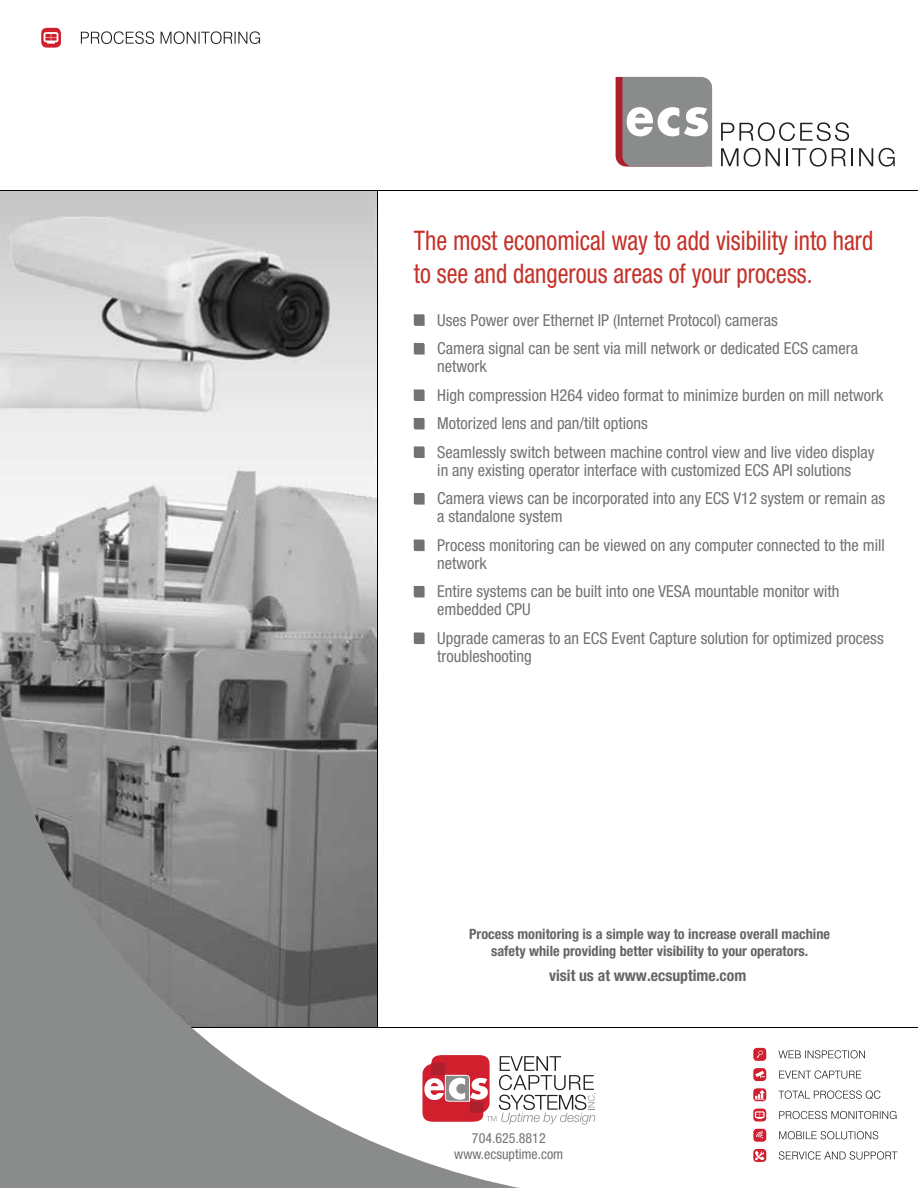
<style>
.page{position:relative;width:918px;height:1188px;background:#fff}
.page>*{position:absolute;margin:0;border:0;box-sizing:border-box;transform-origin:0 0}
.t1{font:condensed 27px/33px "Helvetica Neue LT Std";color:#c43129;scale:.9 1}
.t2{font:condensed 16.5px/28.5px "Helvetica Neue LT Std";color:#717271}
.t3{font:700 condensed 15.75px "Helvetica Neue LT Std";color:#646567}
.t4{font:700 condensed 14.25px/17.1px "Helvetica Neue LT Std";color:#646567;text-align:center}
.t5{font:condensed 13.95px/15.3px "Helvetica Neue LT Std";color:#717271;text-align:center}
</style>
<div class="page">
<img style="left:0;top:191px;width:378px;height:390px">
<svg style="left:414px;top:314px;width:11px;height:12px"></svg>
<svg style="left:414px;top:343px;width:11px;height:12px"></svg>
<svg style="left:414px;top:389px;width:11px;height:12px"></svg>
<svg style="left:414px;top:418px;width:11px;height:12px"></svg>
<svg style="left:414px;top:446px;width:11px;height:12px"></svg>
<svg style="left:414px;top:493px;width:11px;height:12px"></svg>
<svg style="left:414px;top:540px;width:11px;height:11px"></svg>
<svg style="left:81px;top:31px;width:179px;height:13px"></svg>
<div style="left:41px;top:28px;width:20px;height:20px;background:#d0202e;border-radius:5px"></div>
<svg style="left:44px;top:32px;width:14px;height:12px"></svg>
<svg style="left:721px;top:122px;width:128px;height:19px"></svg>
<svg style="left:721px;top:148px;width:17px;height:18px"></svg>
<svg style="left:744px;top:148px;width:36px;height:19px"></svg>
<svg style="left:786px;top:148px;width:67px;height:19px"></svg>
<svg style="left:859px;top:148px;width:14px;height:18px"></svg>
<svg style="left:879px;top:148px;width:16px;height:19px"></svg>
<svg style="left:616px;top:77px;width:96px;height:90px"></svg>
<div style="left:753px;top:1048px;width:13px;height:13px;background:#d0202e;border-radius:4px"></div>
<svg style="left:757px;top:1050px;width:6px;height:8px"></svg>
<svg style="left:778px;top:1050px;width:87px;height:8px"></svg>
<div style="left:753px;top:1129px;width:13px;height:13px;background:#d0202e;border-radius:4px"></div>
<svg style="left:756px;top:1131px;width:7px;height:7px"></svg>
<svg style="left:779px;top:1131px;width:99px;height:8px"></svg>
<svg style="left:753px;top:1149px;width:13px;height:13px"></svg>
<svg style="left:755px;top:1151px;width:10px;height:9px"></svg>
<svg style="left:779px;top:1151px;width:118px;height:9px"></svg>
<div style="left:753px;top:1068px;width:13px;height:13px;background:#d0202e;border-radius:4px"></div>
<svg style="left:755px;top:1071px;width:10px;height:7px"></svg>
<svg style="left:779px;top:1070px;width:82px;height:9px"></svg>
<svg style="left:779px;top:1111px;width:118px;height:8px"></svg>
<svg style="left:753px;top:1109px;width:13px;height:12px"></svg>
<svg style="left:755px;top:1111px;width:10px;height:8px"></svg>
<svg style="left:778px;top:1091px;width:102px;height:8px"></svg>
<div style="left:753px;top:1088px;width:13px;height:13px;background:#d0202e;border-radius:4px"></div>
<svg style="left:755px;top:1090px;width:10px;height:10px"></svg>
<hr style="left:0;top:190px;width:918px;height:1px;background:#010101">
<hr style="left:0;top:1027px;width:918px;height:1px;background:#010101">
<hr style="left:378px;top:191px;width:1px;height:837px;background:#010101">
<svg style="left:0;top:581px;width:596px;height:607px"></svg>
<h1 class="t1" style="left:414px;top:223px;width:512px">The most economical way to add visibility into hard to see and dangerous areas of your process.</h1>
<p class="t2" style="left:437px;top:306px;width:422px">Uses Power over Ethernet IP (Internet Protocol) cameras<br>Camera signal can be sent via mill network or dedicated ECS camera</p>
<p class="t2" style="left:437px;top:352px;width:448px">network<br>High compression H264 video format to minimize burden on mill network Motorized lens and pan/tilt options<br>Seamlessly switch between machine control view and live video display</p>
<p class="t2" style="left:437px;top:456px;width:449px">in any existing operator interface with customized ECS API solutions<br>Camera views can be incorporated into any ECS V12 system or remain as</p>
<p class="t2" style="left:437px;top:502px;width:449px">a standalone system<br>Process monitoring can be viewed on any computer connected to the mill</p>
<p class="t2" style="left:437px;top:549px;width:404px">network<br>Entire systems can be built into one VESA mountable monitor with</p>
<p class="t2" style="left:437px;top:595px;width:448px">embedded CPU<br>Upgrade cameras to an ECS Event Capture solution for optimized process</p>
<p class="t2" style="left:437px;top:642px;width:96px">troubleshooting</p>
<p class="t4" style="left:469px;top:925px;width:362px">Process monitoring is a simple way to increase overall machine safety while providing better visibility to your operators.</p>
<p class="t3" style="left:549px;top:966px;width:199px">visit us at www.ecsuptime.com</p>
<p class="t5" style="left:454px;top:1131px;width:111px">704.625.8812 www.ecsuptime.com</p>
</div>
